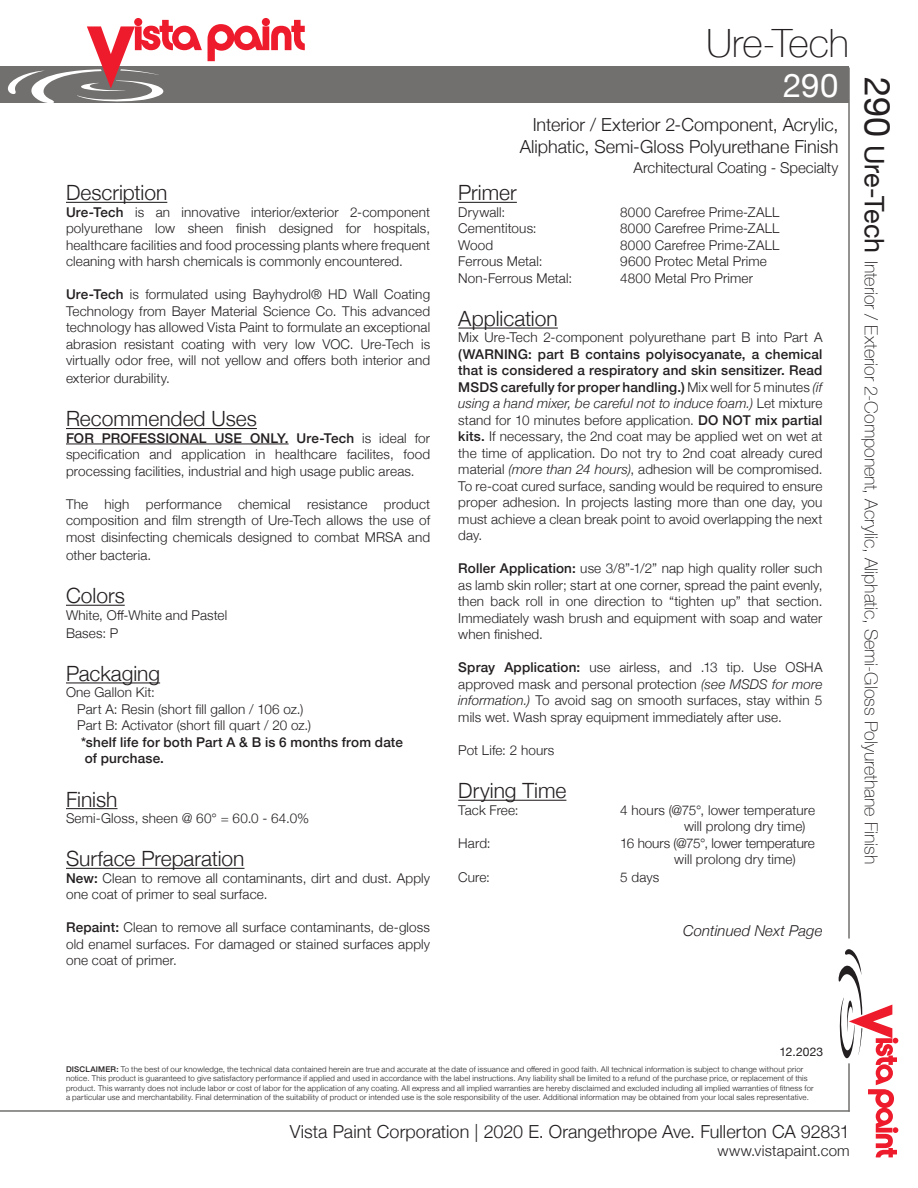
<style>
.page{position:relative;width:918px;height:1188px;background:#fff}
.page>*{position:absolute;margin:0;border:0;box-sizing:border-box;transform-origin:0 0}
.t1{font:100 39px "Helvetica Neue";letter-spacing:-.005em;color:#231f20}
.t2{font:33px "Helvetica Neue";color:#fff}
.t3{font:300 21px "Helvetica Neue";color:#231f20}
.t4{font:300 18px "Helvetica Neue";color:#231f20}
.t5{font:100 18px "Helvetica Neue";color:#231f20}
.t6{font:300 15px "Helvetica Neue";color:#231f20}
.t7{font:italic 300 15px "Helvetica Neue";letter-spacing:.005em;color:#231f20}
.t8{font:300 13.5px/16.5px "Helvetica Neue";letter-spacing:.01em;color:#231f20;text-align:justify}
.t9{font:500 13.5px "Helvetica Neue";letter-spacing:.01em;color:#231f20}
.t10{font:12px "Helvetica Neue";letter-spacing:.005em;color:#231f20}
.t11{font:300 7.8px/9.4px "Helvetica Neue";letter-spacing:.025em;color:#231f20}
.s1{font-weight:500}
.s2{font-weight:400;font-size:36px}
.s3{font-weight:400;font-size:27px}
.s4{font-style:italic}
</style>
<div class="page">
<hr style="left:458px;top:202px;width:59px;height:1px;background:#231f20">
<hr style="left:458px;top:328px;width:100px;height:1px;background:#231f20">
<hr style="left:458px;top:800px;width:108px;height:1px;background:#231f20">
<div style="left:0;top:66px;width:849px;height:37px;background:#71706e"></div>
<svg style="left:208px;top:20px;width:97px;height:41px"></svg>
<svg style="left:8px;top:20px;width:194px;height:83px"></svg>
<svg style="left:839px;top:949px;width:59px;height:208px"></svg>
<hr style="left:848px;top:68px;width:2px;height:871px;background:#71706e">
<hr style="left:0;top:1110px;width:850px;height:2px;background:#71706e">
<hr style="left:848px;top:1063px;width:2px;height:49px;background:#71706e">
<hr style="left:66px;top:202px;width:101px;height:1px;background:#231f20">
<hr style="left:66px;top:428px;width:191px;height:1px;background:#231f20">
<hr style="left:66px;top:444px;width:223px;height:1px;background:#231f20">
<hr style="left:66px;top:605px;width:59px;height:1px;background:#231f20">
<hr style="left:66px;top:682px;width:94px;height:1px;background:#231f20">
<hr style="left:66px;top:808px;width:52px;height:1px;background:#231f20">
<hr style="left:66px;top:868px;width:178px;height:1px;background:#231f20">
<p class="t3" style="left:66px;top:176px;width:103px">Description</p>
<p class="t8" style="left:66px;top:203px;width:366px"><span class="s1">Ure-Tech</span> is an innovative interior/exterior 2-component polyurethane low sheen finish designed for hospitals, healthcare facilities and food processing plants where frequent cleaning with harsh chemicals is commonly encountered.</p>
<p class="t8" style="left:66px;top:285px;width:366px"><span class="s1">Ure-Tech</span> is formulated using Bayhydrol® HD Wall Coating Technology from Bayer Material Science Co. This advanced technology has allowed Vista Paint to formulate an exceptional abrasion resistant coating with very low VOC. Ure-Tech is virtually odor free, will not yellow and offers both interior and</p>
<p class="t8" style="left:66px;top:369px;width:106px">exterior durability.</p>
<p class="t3" style="left:66px;top:402px;width:192px">Recommended Uses</p>
<p class="t8" style="left:66px;top:429px;width:366px"><span class="s1">FOR PROFESSIONAL USE ONLY. Ure-Tech</span> is ideal for specification and application in healthcare facilites, food processing facilities, industrial and high usage public areas.</p>
<p class="t8" style="left:66px;top:495px;width:366px">The high performance chemical resistance product composition and film strength of Ure-Tech allows the use of most disinfecting chemicals designed to combat MRSA and</p>
<p class="t8" style="left:66px;top:546px;width:87px">other bacteria.</p>
<p class="t3" style="left:66px;top:579px;width:60px">Colors</p>
<p class="t8" style="left:66px;top:606px;width:163px">White, Off-White and Pastel</p>
<p class="t8" style="left:66px;top:624px;width:54px">Bases: P</p>
<p class="t3" style="left:66px;top:656px;width:96px">Packaging</p>
<p class="t8" style="left:66px;top:683px;width:91px">One Gallon Kit:</p>
<p class="t8" style="left:77px;top:700px;width:228px">Part A: Resin (short fill gallon / 106 oz.)</p>
<p class="t8" style="left:77px;top:716px;width:235px">Part B: Activator (short fill quart / 20 oz.)</p>
<p class="t9" style="left:81px;top:731px;width:323px">*shelf life for both Part A &amp; B is 6 months from date</p>
<p class="t9" style="left:85px;top:748px;width:81px">of purchase.</p>
<p class="t3" style="left:66px;top:782px;width:53px">Finish</p>
<p class="t8" style="left:66px;top:809px;width:245px">Semi-Gloss, sheen @ 60° = 60.0 - 64.0%</p>
<p class="t3" style="left:66px;top:842px;width:180px">Surface Preparation</p>
<p class="t8" style="left:66px;top:869px;width:366px"><span class="s1">New:</span> Clean to remove all contaminants, dirt and dust. Apply one coat of primer to seal surface.</p>
<p class="t8" style="left:66px;top:918px;width:366px"><span class="s1">Repaint:</span> Clean to remove all surface contaminants, de-gloss old enamel surfaces. For damaged or stained surfaces apply one coat of primer.</p>
<p class="t1" style="left:706px;top:13px;width:144px">Ure-Tech</p>
<p class="t2" style="left:783px;top:62px;width:57px">290</p>
<p class="t5" style="left:885px;top:77px;width:788px;rotate:90deg"><span class="s2">290</span> <span class="s3">Ure-Tech</span> Interior / Exterior 2-Component, Acrylic, Aliphatic, Semi-Gloss Polyurethane Finish</p>
<p class="t4" style="left:533px;top:110px;width:307px">Interior / Exterior 2-Component, Acrylic,</p>
<p class="t4" style="left:520px;top:132px;width:320px">Aliphatic, Semi-Gloss Polyurethane Finish</p>
<p class="t6" style="left:634px;top:155px;width:206px">Architectural Coating - Specialty</p>
<p class="t3" style="left:458px;top:176px;width:60px">Primer</p>
<p class="t8" style="left:458px;top:203px;width:48px">Drywall:</p>
<p class="t8" style="left:620px;top:203px;width:161px">8000 Carefree Prime-ZALL</p>
<p class="t8" style="left:458px;top:219px;width:80px">Cementitous:</p>
<p class="t8" style="left:620px;top:219px;width:161px">8000 Carefree Prime-ZALL</p>
<p class="t8" style="left:458px;top:236px;width:37px">Wood</p>
<p class="t8" style="left:620px;top:236px;width:161px">8000 Carefree Prime-ZALL</p>
<p class="t8" style="left:458px;top:252px;width:86px">Ferrous Metal:</p>
<p class="t8" style="left:620px;top:252px;width:148px">9600 Protec Metal Prime</p>
<p class="t8" style="left:458px;top:269px;width:115px">Non-Ferrous Metal:</p>
<p class="t8" style="left:620px;top:269px;width:134px">4800 Metal Pro Primer</p>
<p class="t3" style="left:458px;top:302px;width:101px">Application</p>
<p class="t8" style="left:458px;top:328px;width:366px">Mix Ure-Tech 2-component polyurethane part B into Part A <span class="s1">(WARNING: part B contains polyisocyanate, a chemical that is considered a respiratory and skin sensitizer. Read MSDS carefully for proper handling.)</span> Mix well for 5 minutes <span class="s4">(if using a hand mixer, be careful not to induce foam.)</span> Let mixture stand for 10 minutes before application. <span class="s1">DO NOT mix partial kits.</span> If necessary, the 2nd coat may be applied wet on wet at the time of application. Do not try to 2nd coat already cured material <span class="s4">(more than 24 hours)</span>, adhesion will be compromised.<br>To re-coat cured surface, sanding would be required to ensure proper adhesion. In projects lasting more than one day, you must achieve a clean break point to avoid overlapping the next day.</p>
<p class="t8" style="left:458px;top:559px;width:366px"><span class="s1">Roller Application:</span> use 3/8”-1/2” nap high quality roller such as lamb skin roller; start at one corner, spread the paint evenly, then back roll in one direction to “tighten up” that section.<br>Immediately wash brush and equipment with soap and water when finished.</p>
<p class="t8" style="left:458px;top:658px;width:366px"><span class="s1">Spray Application:</span> use airless, and .13 tip. Use OSHA approved mask and personal protection <span class="s4">(see MSDS for more information.)</span> To avoid sag on smooth surfaces, stay within 5 mils wet. Wash spray equipment immediately after use.</p>
<p class="t8" style="left:458px;top:741px;width:98px">Pot Life: 2 hours</p>
<p class="t3" style="left:458px;top:774px;width:110px">Drying Time</p>
<p class="t8" style="left:458px;top:801px;width:62px">Tack Free:</p>
<p class="t8" style="left:620px;top:801px;width:196px">4 hours (@75°, lower temperature</p>
<p class="t8" style="left:684px;top:817px;width:123px">will prolong dry time)</p>
<p class="t8" style="left:458px;top:834px;width:34px">Hard:</p>
<p class="t8" style="left:674px;top:834px;width:142px;text-indent:-54px">16 hours (@75°, lower temperature will prolong dry time)</p>
<p class="t8" style="left:458px;top:868px;width:33px">Cure:</p>
<p class="t8" style="left:620px;top:868px;width:40px">5 days</p>
<p class="t7" style="left:683px;top:919px;width:141px">Continued Next Page</p>
<p class="t10" style="left:780px;top:1043px;width:45px">12.2023</p>
<p class="t11" style="left:66px;top:1064px;width:749px"><span class="s1">DISCLAIMER:</span> To the best of our knowledge, the technical data contained herein are true and accurate at the date of issuance and offered in good faith. All technical information is subject to change without prior notice. This product is guaranteed to give satisfactory performance if applied and used in accordance with the label instructions. Any liability shall be limited to a refund of the purchase price, or replacement of this product. This warranty does not include labor or cost of labor for the application of any coating. All express and all implied warranties are hereby disclaimed and excluded including all implied warranties of fitness for</p>
<p class="t11" style="left:66px;top:1092px;width:744px">a particular use and merchantability. Final determination of the suitability of product or intended use is the sole responsibility of the user. Additional information may be obtained from your local sales representative.</p>
<p class="t4" style="left:290px;top:1117px;width:561px">Vista Paint Corporation | 2020 E. Orangethrope Ave. Fullerton CA 92831</p>
<p class="t6" style="left:718px;top:1138px;width:134px">www.vistapaint.com</p>
</div>
